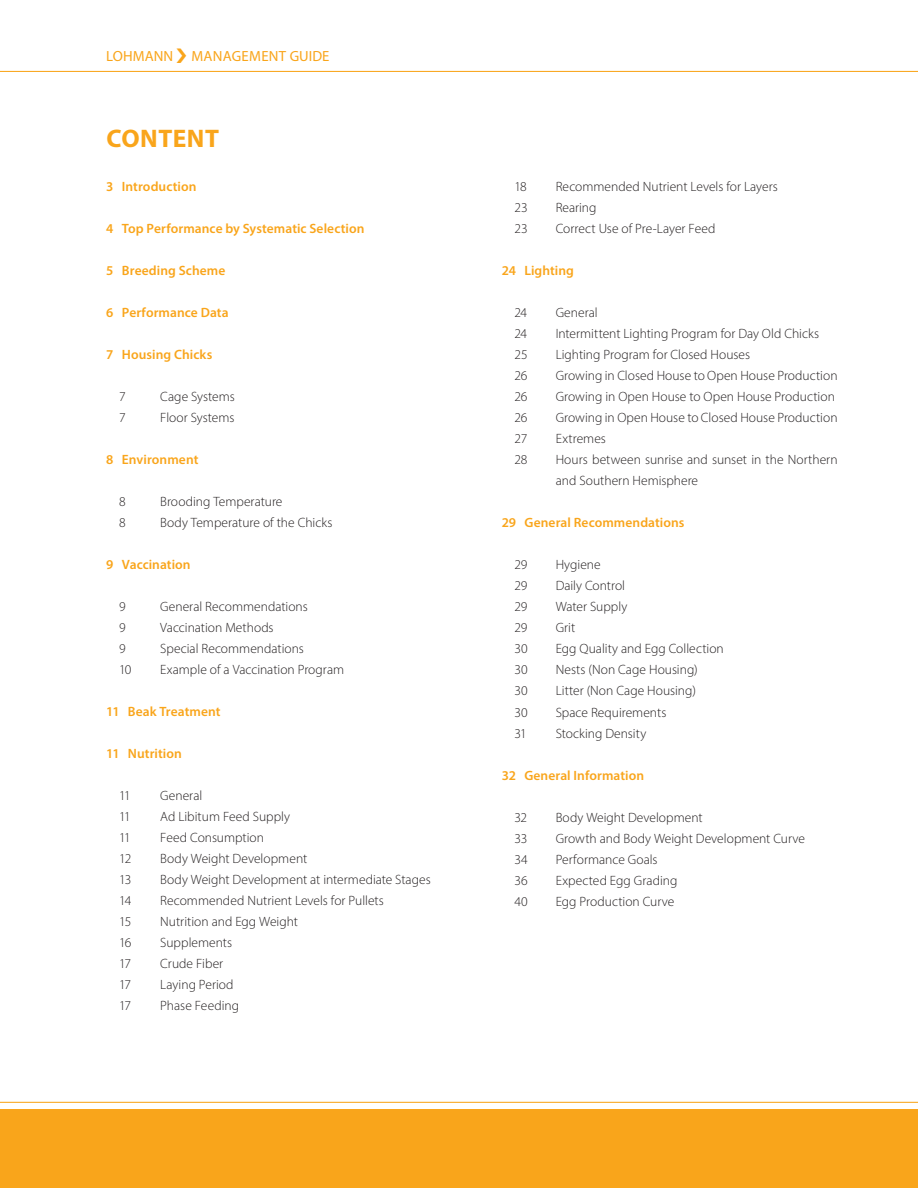
<style>
.page{position:relative;width:918px;height:1188px;background:#fff}
.page>*{position:absolute;margin:0;border:0;box-sizing:border-box;transform-origin:0 0}
.t1{font:700 25.5px "Myriad Pro";letter-spacing:.02em;color:#f9a51b}
.t2{font:14.7px "Myriad Pro";letter-spacing:.005em;color:#f9a51b}
.t3{font:300 13.5px/21px "Myriad Pro";color:#231f20}
.t4{font:600 13.5px "Myriad Pro";letter-spacing:.005em;color:#f9a51b}
</style>
<div class="page">
<hr style="left:0;top:71px;width:918px;height:1px;background:#f9a51b">
<hr style="left:0;top:1102px;width:918px;height:1px;background:#f9a51b">
<div style="left:0;top:1110px;width:918px;height:78px;background:#f9a51b"></div>
<p class="t2" style="left:106px;top:47px;width:225px">LOHMANN MANAGEMENT GUIDE</p>
<h1 class="t1" style="left:107px;top:121px;width:114px">CONTENT</h1>
<p class="t4" style="left:106px;top:178px;width:92px">3 Introduction</p>
<p class="t4" style="left:106px;top:220px;width:260px">4 Top Performance by Systematic Selection</p>
<p class="t4" style="left:106px;top:262px;width:121px">5 Breeding Scheme</p>
<p class="t4" style="left:106px;top:304px;width:124px">6 Performance Data</p>
<p class="t4" style="left:106px;top:346px;width:108px">7 Housing Chicks</p>
<p class="t3" style="left:119px;top:386px;width:8px">7</p>
<p class="t3" style="left:160px;top:386px;width:76px">Cage Systems</p>
<p class="t3" style="left:119px;top:407px;width:8px">7</p>
<p class="t3" style="left:160px;top:407px;width:76px">Floor Systems</p>
<p class="t4" style="left:106px;top:451px;width:94px">8 Environment</p>
<p class="t3" style="left:119px;top:491px;width:8px">8</p>
<p class="t3" style="left:160px;top:491px;width:124px">Brooding Temperature</p>
<p class="t3" style="left:119px;top:512px;width:8px">8</p>
<p class="t3" style="left:160px;top:512px;width:174px">Body Temperature of the Chicks</p>
<p class="t4" style="left:106px;top:556px;width:86px">9 Vaccination</p>
<p class="t3" style="left:119px;top:596px;width:8px">9</p>
<p class="t3" style="left:160px;top:596px;width:149px">General Recommendations</p>
<p class="t3" style="left:119px;top:617px;width:8px">9</p>
<p class="t3" style="left:160px;top:617px;width:115px">Vaccination Methods</p>
<p class="t3" style="left:119px;top:638px;width:8px">9</p>
<p class="t3" style="left:160px;top:638px;width:145px">Special Recommendations</p>
<p class="t3" style="left:119px;top:659px;width:14px">10</p>
<p class="t3" style="left:160px;top:659px;width:185px">Example of a Vaccination Program</p>
<p class="t4" style="left:106px;top:703px;width:116px">11 Beak Treatment</p>
<p class="t4" style="left:106px;top:745px;width:77px">11 Nutrition</p>
<p class="t3" style="left:119px;top:785px;width:13px">11</p>
<p class="t3" style="left:160px;top:785px;width:44px">General</p>
<p class="t3" style="left:119px;top:806px;width:13px">11</p>
<p class="t3" style="left:160px;top:806px;width:131px">Ad Libitum Feed Supply</p>
<p class="t3" style="left:119px;top:827px;width:13px">11</p>
<p class="t3" style="left:160px;top:827px;width:105px">Feed Consumption</p>
<p class="t3" style="left:119px;top:848px;width:14px">12</p>
<p class="t3" style="left:160px;top:848px;width:148px">Body Weight Development</p>
<p class="t3" style="left:119px;top:869px;width:14px">13</p>
<p class="t3" style="left:160px;top:869px;width:272px">Body Weight Development at intermediate Stages</p>
<p class="t3" style="left:119px;top:890px;width:14px">14</p>
<p class="t3" style="left:160px;top:890px;width:225px">Recommended Nutrient Levels for Pullets</p>
<p class="t3" style="left:119px;top:911px;width:14px">15</p>
<p class="t3" style="left:160px;top:911px;width:139px">Nutrition and Egg Weight</p>
<p class="t3" style="left:119px;top:932px;width:14px">16</p>
<p class="t3" style="left:160px;top:932px;width:73px">Supplements</p>
<p class="t3" style="left:119px;top:953px;width:14px">17</p>
<p class="t3" style="left:160px;top:953px;width:64px">Crude Fiber</p>
<p class="t3" style="left:119px;top:974px;width:14px">17</p>
<p class="t3" style="left:160px;top:974px;width:75px">Laying Period</p>
<p class="t3" style="left:119px;top:995px;width:14px">17</p>
<p class="t3" style="left:160px;top:995px;width:80px">Phase Feeding</p>
<p class="t3" style="left:514px;top:176px;width:14px">18</p>
<p class="t3" style="left:556px;top:176px;width:224px">Recommended Nutrient Levels for Layers</p>
<p class="t3" style="left:514px;top:197px;width:15px">23</p>
<p class="t3" style="left:556px;top:197px;width:42px">Rearing</p>
<p class="t3" style="left:514px;top:218px;width:15px">23</p>
<p class="t3" style="left:556px;top:218px;width:161px">Correct Use of Pre-Layer Feed</p>
<p class="t4" style="left:502px;top:262px;width:74px">24 Lighting</p>
<p class="t3" style="left:514px;top:302px;width:14px">24</p>
<p class="t3" style="left:556px;top:302px;width:44px">General</p>
<p class="t3" style="left:514px;top:323px;width:14px">24</p>
<p class="t3" style="left:556px;top:323px;width:265px">Intermittent Lighting Program for Day Old Chicks</p>
<p class="t3" style="left:514px;top:344px;width:15px">25</p>
<p class="t3" style="left:556px;top:344px;width:196px">Lighting Program for Closed Houses</p>
<p class="t3" style="left:514px;top:365px;width:14px">26</p>
<p class="t3" style="left:556px;top:365px;width:283px">Growing in Closed House to Open House Production</p>
<p class="t3" style="left:514px;top:386px;width:14px">26</p>
<p class="t3" style="left:556px;top:386px;width:281px">Growing in Open House to Open House Production</p>
<p class="t3" style="left:514px;top:407px;width:14px">26</p>
<p class="t3" style="left:556px;top:407px;width:283px">Growing in Open House to Closed House Production</p>
<p class="t3" style="left:514px;top:428px;width:14px">27</p>
<p class="t3" style="left:556px;top:428px;width:52px">Extremes</p>
<p class="t3" style="left:514px;top:449px;width:14px">28</p>
<p class="t3" style="left:556px;top:449px;width:283px">Hours between sunrise and sunset in the Northern and Southern Hemisphere</p>
<p class="t4" style="left:502px;top:514px;width:184px">29 General Recommendations</p>
<p class="t3" style="left:514px;top:554px;width:15px">29</p>
<p class="t3" style="left:556px;top:554px;width:47px">Hygiene</p>
<p class="t3" style="left:514px;top:575px;width:15px">29</p>
<p class="t3" style="left:556px;top:575px;width:71px">Daily Control</p>
<p class="t3" style="left:514px;top:596px;width:15px">29</p>
<p class="t3" style="left:556px;top:596px;width:73px">Water Supply</p>
<p class="t3" style="left:514px;top:617px;width:15px">29</p>
<p class="t3" style="left:556px;top:617px;width:21px">Grit</p>
<p class="t3" style="left:514px;top:638px;width:15px">30</p>
<p class="t3" style="left:556px;top:638px;width:170px">Egg Quality and Egg Collection</p>
<p class="t3" style="left:514px;top:659px;width:15px">30</p>
<p class="t3" style="left:556px;top:659px;width:144px">Nests (Non Cage Housing)</p>
<p class="t3" style="left:514px;top:680px;width:15px">30</p>
<p class="t3" style="left:556px;top:680px;width:142px">Litter (Non Cage Housing)</p>
<p class="t3" style="left:514px;top:701px;width:15px">30</p>
<p class="t3" style="left:556px;top:701px;width:112px">Space Requirements</p>
<p class="t3" style="left:514px;top:722px;width:14px">31</p>
<p class="t3" style="left:556px;top:722px;width:92px">Stocking Density</p>
<p class="t4" style="left:502px;top:766px;width:144px">32 General Information</p>
<p class="t3" style="left:514px;top:806px;width:14px">32</p>
<p class="t3" style="left:556px;top:806px;width:148px">Body Weight Development</p>
<p class="t3" style="left:514px;top:827px;width:14px">33</p>
<p class="t3" style="left:556px;top:827px;width:251px">Growth and Body Weight Development Curve</p>
<p class="t3" style="left:514px;top:848px;width:15px">34</p>
<p class="t3" style="left:556px;top:848px;width:103px">Performance Goals</p>
<p class="t3" style="left:514px;top:869px;width:15px">36</p>
<p class="t3" style="left:556px;top:869px;width:123px">Expected Egg Grading</p>
<p class="t3" style="left:514px;top:890px;width:15px">40</p>
<p class="t3" style="left:556px;top:890px;width:120px">Egg Production Curve</p>
</div>
